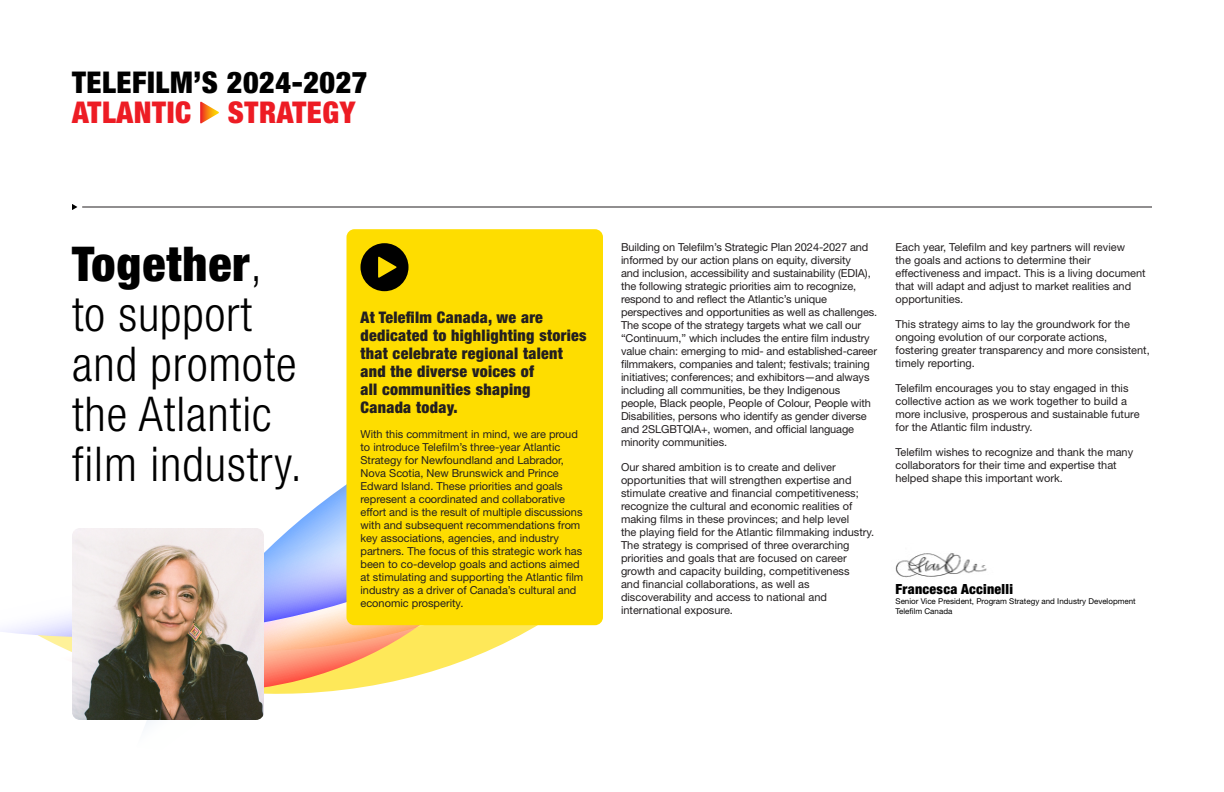
<style>
.page{position:relative;width:1224px;height:792px;background:#fff}
.page>*{position:absolute;margin:0;border:0;box-sizing:border-box;transform-origin:0 0}
.H1-Titre_Section_2023{font:300 condensed 48px/50px "Helvetica Neue LT Std";letter-spacing:.02em;color:#000}
.H1-Titre_Section_2023-2{font:900 condensed 30px "Helvetica Neue LT Std";letter-spacing:.02em;color:#000}
.H1-Titre_Section_2023-3{font:900 condensed 30px "Helvetica Neue LT Std";letter-spacing:.02em;color:#ed1c24}
.INTRO_-_2023{font:900 condensed 16px/18px "Helvetica Neue LT Std";letter-spacing:.02em;color:#231f20}
.Texte_7pts_2023{font:900 condensed 14px "Helvetica Neue LT Std";letter-spacing:.02em;color:#000}
.Texte_courant{font:11px/13px "Helvetica Neue LT Std";color:#231f20}
.Texte_7pts_2023-2{font:8px/10px "Helvetica Neue LT Std";color:#000}
.s1{font-weight:900}
</style>
<div class="page">
<svg style="left:1px;top:485px;width:588px;height:209px"></svg>
<svg style="left:200px;top:102px;width:19px;height:21px"></svg>
<svg style="left:72px;top:204px;width:5px;height:6px"></svg>
<hr style="left:82px;top:206px;width:1070px;height:2px;background:#231f20">
<img style="left:72px;top:528px;width:192px;height:192px">
<div style="left:346px;top:229px;width:257px;height:396px;background:#fedd00;border-radius:8px"></div>
<div style="left:360px;top:243px;width:48px;height:48px;background:#000;border-radius:50%"></div>
<svg style="left:378px;top:257px;width:18px;height:21px"></svg>
<img style="left:895px;top:553px;width:92px;height:25px">
<h1 class="H1-Titre_Section_2023-2" style="left:72px;top:64px;width:297px">TELEFILM’S 2024-2027</h1>
<h1 class="H1-Titre_Section_2023-3" style="left:72px;top:94px;width:285px">ATLANTIC STRATEGY</h1>
<h1 class="H1-Titre_Section_2023" style="left:72px;top:239px;width:232px"><span class="s1">Together</span>, to support and promote the Atlantic film industry.</h1>
<p class="INTRO_-_2023" style="left:360px;top:308px;width:228px">At Telefilm Canada, we are dedicated to highlighting stories that celebrate regional talent and the diverse voices of<br>all communities shaping<br>Canada today.</p>
<p class="Texte_courant" style="left:360px;top:427px;width:224px">With this commitment in mind, we are proud to introduce Telefilm’s three-year Atlantic Strategy for Newfoundland and Labrador, Nova Scotia, New Brunswick and Prince Edward Island. These priorities and goals represent a coordinated and collaborative effort and is the result of multiple discussions with and subsequent recommendations from key associations, agencies, and industry partners. The focus of this strategic work has been to co-develop goals and actions aimed at stimulating and supporting the Atlantic film industry as a driver of Canada’s cultural and economic prosperity.</p>
<p class="Texte_courant" style="left:621px;top:240px;width:258px">Building on Telefilm’s Strategic Plan 2024-2027 and informed by our action plans on equity, diversity<br>and inclusion, accessibility and sustainability (EDIA), the following strategic priorities aim to recognize, respond to and reflect the Atlantic’s unique perspectives and opportunities as well as challenges.<br>The scope of the strategy targets what we call our “Continuum,” which includes the entire film industry value chain: emerging to mid- and established-career filmmakers, companies and talent; festivals; training initiatives; conferences; and exhibitors—and always including all communities, be they Indigenous people, Black people, People of Colour, People with Disabilities, persons who identify as gender diverse and 2SLGBTQIA+, women, and official language minority communities.</p>
<p class="Texte_courant" style="left:621px;top:460px;width:255px">Our shared ambition is to create and deliver opportunities that will strengthen expertise and stimulate creative and financial competitiveness; recognize the cultural and economic realities of making films in these provinces; and help level<br>the playing field for the Atlantic filmmaking industry.<br>The strategy is comprised of three overarching priorities and goals that are focused on career growth and capacity building, competitiveness<br>and financial collaborations, as well as discoverability and access to national and international exposure.</p>
<p class="Texte_courant" style="left:896px;top:240px;width:252px">Each year, Telefilm and key partners will review<br>the goals and actions to determine their effectiveness and impact. This is a living document that will adapt and adjust to market realities and opportunities.</p>
<p class="Texte_courant" style="left:896px;top:317px;width:256px">This strategy aims to lay the groundwork for the ongoing evolution of our corporate actions, fostering greater transparency and more consistent, timely reporting.</p>
<p class="Texte_courant" style="left:896px;top:381px;width:246px">Telefilm encourages you to stay engaged in this collective action as we work together to build a more inclusive, prosperous and sustainable future for the Atlantic film industry.</p>
<p class="Texte_courant" style="left:896px;top:445px;width:239px">Telefilm wishes to recognize and thank the many collaborators for their time and expertise that helped shape this important work.</p>
<p class="Texte_7pts_2023" style="left:896px;top:580px;width:119px">Francesca Accinelli</p>
<p class="Texte_7pts_2023-2" style="left:896px;top:596px;width:242px">Senior Vice President, Program Strategy and Industry Development<br>Telefilm Canada</p>
</div>
